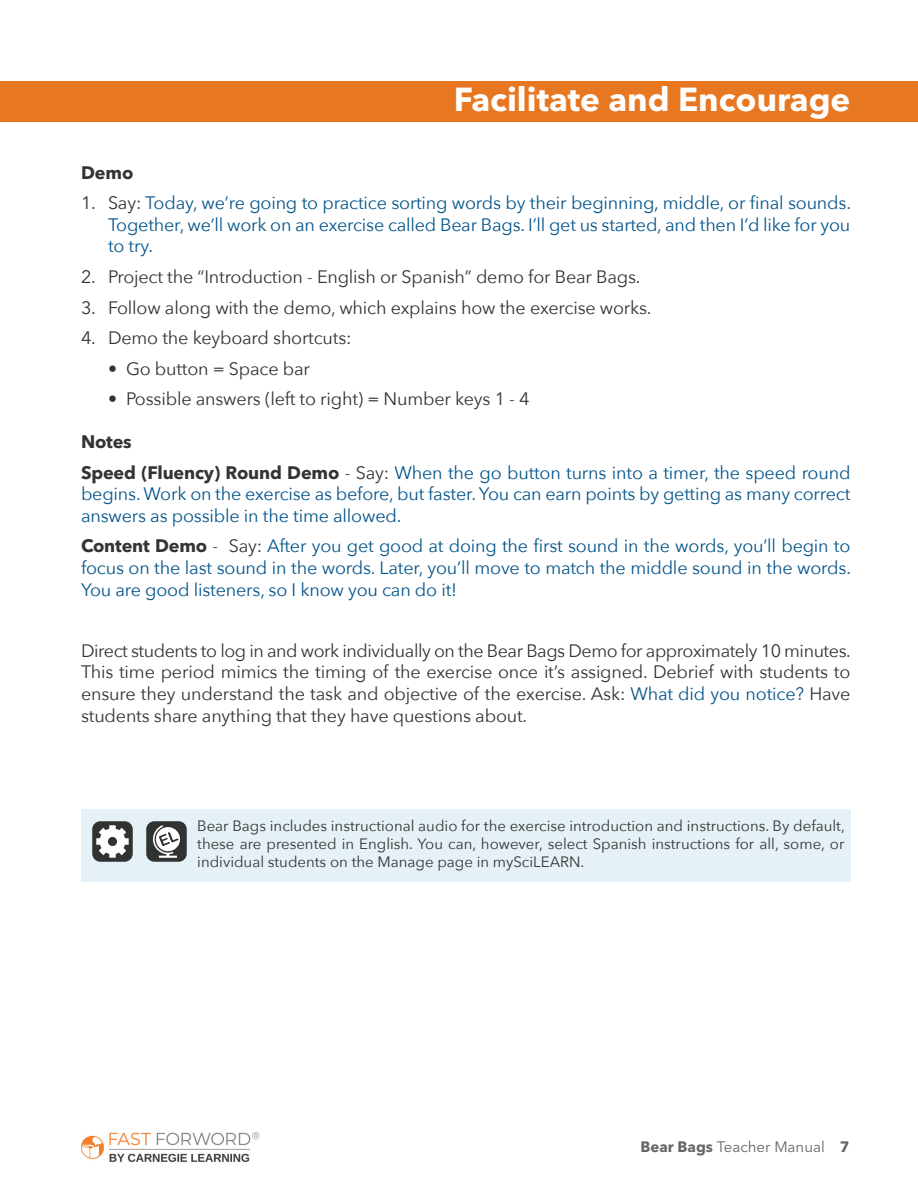
<style>
.page{position:relative;width:918px;height:1188px;background:#fff}
.page>*{position:absolute;margin:0;border:0;box-sizing:border-box;transform-origin:0 0}
.t1{font:700 33px "Avenir Next LT Pro";color:#fff}
.edited{font:18px/21.6px "Avenir Next";letter-spacing:-.01em;color:#05558b;text-align:justify}
.edited-2{font:18px/21.6px "Avenir Next";letter-spacing:-.01em;color:#333;text-align:justify}
.edited-3{font:700 18px "Avenir Next LT Pro";letter-spacing:-.01em;color:#333}
.edited-4{font:15px/18px "Avenir Next";color:#333;text-align:justify}
.t2{font:15px "Avenir Next LT Pro";color:#666}
.s1{color:#333}
.s2{font-family:"Avenir Next LT Pro";font-weight:700;color:#333}
.s3{color:#05558b}
.s4{font-weight:700}
</style>
<div class="page">
<img style="left:81px;top:1132px;width:179px;height:30px">
<div style="left:0;top:81px;width:918px;height:41px;background:#e87722"></div>
<div style="left:81px;top:809px;width:769px;height:87px;background:#e5f1f6"></div>
<div style="left:146px;top:821px;width:41px;height:41px;background:#313232;border-radius:8px"></div>
<svg style="left:153px;top:825px;width:27px;height:33px"></svg>
<div style="left:92px;top:821px;width:41px;height:41px;background:#313232;border-radius:8px"></div>
<svg style="left:96px;top:825px;width:33px;height:33px"></svg>
<div style="left:76px;top:882px;width:788px;height:18px;background:#fff"></div>
<h1 class="t1" style="left:454px;top:79px;width:398px">Facilitate and Encourage</h1>
<p class="edited-3" style="left:81px;top:161px;width:54px">Demo</p>
<p class="edited" style="left:108px;top:191px;width:745px;text-indent:-27px"><span class="s1">1. Say:</span> Today, we’re going to practice sorting words by their beginning, middle, or final sounds.<br>Together, we’ll work on an exercise called Bear Bags. I’ll get us started, and then I’d like for you to try.</p>
<p class="edited-2" style="left:81px;top:265px;width:561px">2. Project the “Introduction - English or Spanish” demo for Bear Bags.</p>
<p class="edited-2" style="left:81px;top:296px;width:572px">3. Follow along with the demo, which explains how the exercise works.</p>
<p class="edited-2" style="left:81px;top:326px;width:272px">4. Demo the keyboard shortcuts:</p>
<p class="edited-2" style="left:108px;top:357px;width:204px">• Go button = Space bar</p>
<p class="edited-2" style="left:108px;top:387px;width:423px">• Possible answers (left to right) = Number keys 1 - 4</p>
<p class="edited-3" style="left:81px;top:431px;width:52px">Notes</p>
<p class="edited" style="left:81px;top:461px;width:771px"><span class="s2">Speed (Fluency) Round Demo</span> <span class="s1">- Say:</span> When the go button turns into a timer, the speed round begins. Work on the exercise as before, but faster. You can earn points by getting as many correct answers as possible in the time allowed.</p>
<p class="edited" style="left:81px;top:534px;width:772px"><span class="s2">Content Demo</span> <span class="s1">- Say:</span> After you get good at doing the first sound in the words, you’ll begin to focus on the last sound in the words. Later, you’ll move to match the middle sound in the words.<br>You are good listeners, so I know you can do it!</p>
<p class="edited-2" style="left:81px;top:639px;width:771px">Direct students to log in and work individually on the Bear Bags Demo for approximately 10 minutes.<br>This time period mimics the timing of the exercise once it’s assigned. Debrief with students to ensure they understand the task and objective of the exercise. Ask: <span class="s3">What did you notice?</span> Have students share anything that they have questions about.</p>
<p class="edited-4" style="left:197px;top:816px;width:649px">Bear Bags includes instructional audio for the exercise introduction and instructions. By default, these are presented in English. You can, however, select Spanish instructions for all, some, or individual students on the Manage page in mySciLEARN.</p>
<p class="t2" style="left:641px;top:1138px;width:210px"><span class="s4">Bear Bags</span> Teacher Manual <span class="s4">7</span></p>
</div>
